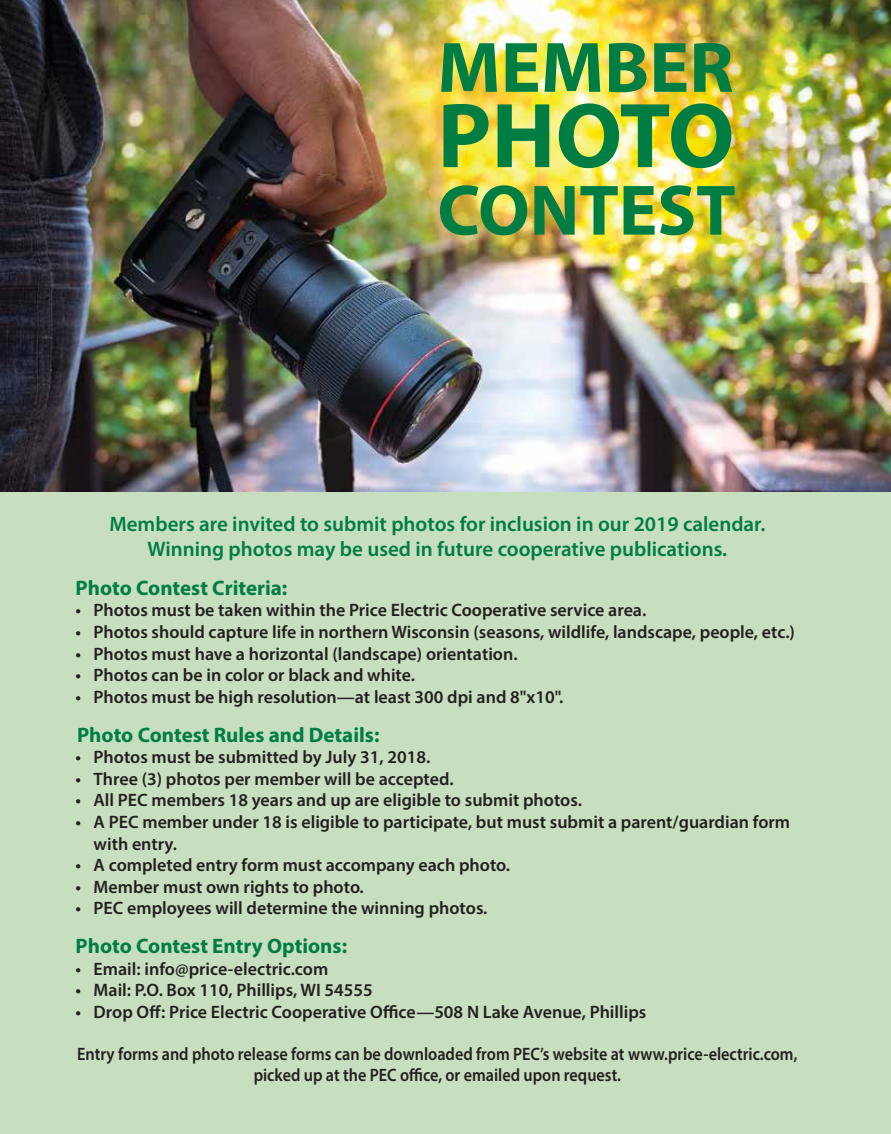
<style>
.page{position:relative;width:891px;height:1134px;background:#fff}
.page>*{position:absolute;margin:0;border:0;box-sizing:border-box;transform-origin:0 0}
.t1{font:700 93px "Myriad Pro";letter-spacing:-.015em;color:#007d43}
.t2{font:700 72px "Myriad Pro";color:#007d43}
.t3{font:700 72px "Myriad Pro";color:#007d43;scale:1.04 1}
.t4{font:600 21px/25.2px "Myriad Pro";color:#007d43;text-align:center}
.t5{font:700 21px "Myriad Pro";color:#007d43}
.t6{font:600 18px/21.6px "Myriad Pro";color:#231f20}
.t7{font:600 18px/21.6px "Myriad Pro";color:#231f20;text-align:center;scale:.9 1}
</style>
<div class="page">
<div style="left:0;top:384px;width:891px;height:750px;background:#c7dfbf"></div>
<img style="left:0;top:0;width:891px;height:491px">
<h2 class="t3" style="left:437px;top:21px;width:286px">MEMBER</h2>
<h1 class="t1" style="left:437px;top:75px;width:299px">PHOTO</h1>
<h2 class="t2" style="left:437px;top:163px;width:300px">CONTEST</h2>
<p class="t4" style="left:109px;top:511px;width:658px">Members are invited to submit photos for inclusion in our 2019 calendar.<br>Winning photos may be used in future cooperative publications.</p>
<p class="t5" style="left:76px;top:574px;width:213px">Photo Contest Criteria:</p>
<p class="t6" style="left:76px;top:599px;width:572px">• Photos must be taken within the Price Electric Cooperative service area.</p>
<p class="t6" style="left:76px;top:621px;width:721px">• Photos should capture life in northern Wisconsin (seasons, wildlife, landscape, people, etc.)</p>
<p class="t6" style="left:76px;top:642px;width:444px">• Photos must have a horizontal (landscape) orientation.</p>
<p class="t6" style="left:76px;top:664px;width:341px">• Photos can be in color or black and white.</p>
<p class="t6" style="left:76px;top:686px;width:489px">• Photos must be high resolution—at least 300 dpi and 8"x10".</p>
<p class="t5" style="left:77px;top:721px;width:304px">Photo Contest Rules and Details:</p>
<p class="t6" style="left:76px;top:746px;width:356px">• Photos must be submitted by July 31, 2018.</p>
<p class="t6" style="left:76px;top:767px;width:380px">• Three (3) photos per member will be accepted.</p>
<p class="t6" style="left:76px;top:789px;width:508px">• All PEC members 18 years and up are eligible to submit photos.</p>
<p class="t6" style="left:94px;top:811px;width:698px;text-indent:-18px">• A PEC member under 18 is eligible to participate, but must submit a parent/guardian form with entry.</p>
<p class="t6" style="left:76px;top:854px;width:436px">• A completed entry form must accompany each photo.</p>
<p class="t6" style="left:76px;top:875px;width:290px">• Member must own rights to photo.</p>
<p class="t6" style="left:76px;top:897px;width:413px">• PEC employees will determine the winning photos.</p>
<p class="t5" style="left:76px;top:932px;width:273px">Photo Contest Entry Options:</p>
<p class="t6" style="left:76px;top:957px;width:254px">• Email: info@price-electric.com</p>
<p class="t6" style="left:76px;top:979px;width:299px">• Mail: P.O. Box 110, Phillips, WI 54555</p>
<p class="t6" style="left:76px;top:1001px;width:572px">• Drop Off: Price Electric Cooperative Office—508 N Lake Avenue, Phillips</p>
<p class="t7" style="left:77px;top:1042px;width:802px">Entry forms and photo release forms can be downloaded from PEC’s website at www.price-electric.com, picked up at the PEC office, or emailed upon request.</p>
</div>
